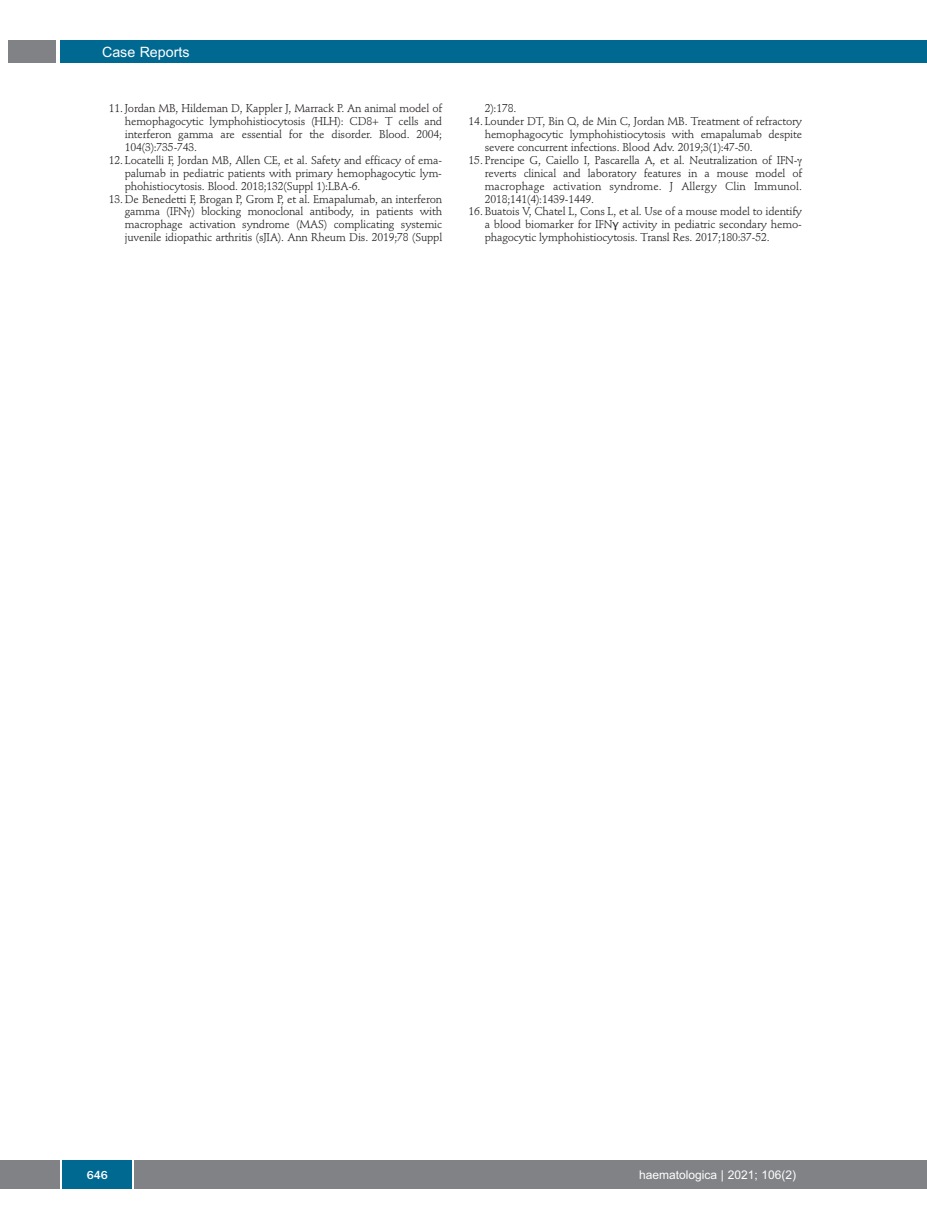
<style>
.page{position:relative;width:927px;height:1225px;background:#fff}
.page>*{position:absolute;margin:0;border:0;box-sizing:border-box;transform-origin:0 0}
.t1{font:14.25px "Arial";color:#fff}
.t2{font:12px "Arial";color:#fff}
.t3{font:500 12px "Franklin Gothic";color:#fff}
.t4{font:11.25px/12.9px "Stempel Schneidler";letter-spacing:-.015em;color:#231f20;text-align:justify}
.s1{font-family:"Lucida Grande"}
</style>
<div class="page">
<div style="left:910px;top:1160px;width:17px;height:28px;background:#808285"></div>
<div style="left:911px;top:40px;width:16px;height:22px;background:#006991"></div>
<div style="left:0;top:1160px;width:910px;height:28px;background:#808285"></div>
<div style="left:62px;top:1160px;width:71px;height:28px;background:#006991"></div>
<hr style="left:60px;top:1160px;width:2px;height:28px;background:#fff">
<svg style="left:133px;top:1160px;width:1px;height:28px"></svg>
<div style="left:60px;top:40px;width:852px;height:22px;background:#006991"></div>
<div style="left:9px;top:40px;width:47px;height:22px;background:#808285"></div>
<p class="t1" style="left:102px;top:44px;width:89px">Case Reports</p>
<p class="t4" style="left:125px;top:103px;width:319px;text-indent:-16px">11. Jordan MB, Hildeman D, Kappler J, Marrack P. An animal model of hemophagocytic lymphohistiocytosis (HLH): CD8+ T cells and interferon gamma are essential for the disorder. Blood. 2004; 104(3):735-743.</p>
<p class="t4" style="left:125px;top:154px;width:319px;text-indent:-16px">12. Locatelli F, Jordan MB, Allen CE, et al. Safety and efficacy of ema&shy;palumab in pediatric patients with primary hemophagocytic lym&shy;phohistiocytosis. Blood. 2018;132(Suppl 1):LBA-6.</p>
<p class="t4" style="left:125px;top:193px;width:319px;text-indent:-16px">13. De Benedetti F, Brogan P, Grom P, et al. Emapalumab, an interferon gamma (IFN ) blocking monoclonal antibody, in patients with macrophage activation syndrome (MAS) complicating systemic juvenile idiopathic arthritis (sJIA). Ann Rheum Dis. 2019;78 (Suppl</p>
<p class="t4" style="left:485px;top:103px;width:33px">2):178.</p>
<p class="t4" style="left:485px;top:116px;width:319px;text-indent:-16px">14. Lounder DT, Bin Q, de Min C, Jordan MB. Treatment of refractory hemophagocytic lymphohistiocytosis with emapalumab despite severe concurrent infections. Blood Adv. 2019;3(1):47-50.</p>
<p class="t4" style="left:485px;top:155px;width:319px;text-align:left;text-indent:-16px">15. Prencipe G, Caiello I, Pascarella A, et al. Neutralization of IFN&shy;reverts clinical and laboratory features in a mouse model of macrophage activation syndrome. J Allergy Clin Immunol.<br>2018;141(4):1439-1449.</p>
<p class="t4" style="left:485px;top:206px;width:319px;text-indent:-16px">16. Buatois V, Chatel L, Cons L, et al. Use of a mouse model to identify a blood biomarker for IFN<span class="s1">γ</span> activity in pediatric secondary hemo&shy;phagocytic lymphohistiocytosis. Transl Res. 2017;180:37-52.</p>
<p class="t3" style="left:87px;top:1167px;width:23px">646</p>
<p class="t2" style="left:639px;top:1167px;width:158px">haematologica | 2021; 106(2)</p>
</div>
